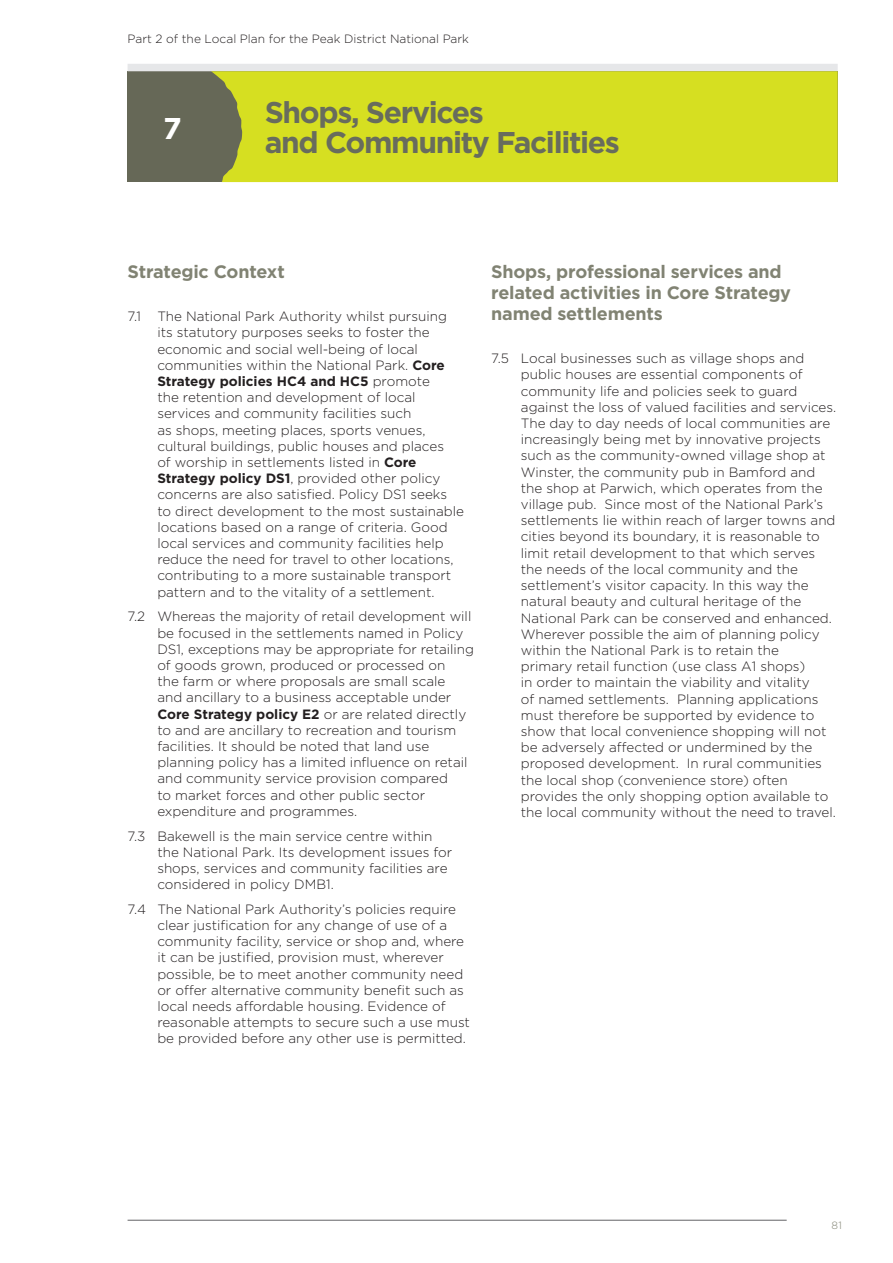
<style>
.page{position:relative;width:893px;height:1263px;background:#fff}
.page>*{position:absolute;margin:0;border:0;box-sizing:border-box;transform-origin:0 0}
.t1{font:700 30px/30px "Gotham";letter-spacing:-.045em;color:#686c5d}
.t2{font:700 30px "Gotham";color:#fff}
.t3{font:700 18px/21px "Gotham";letter-spacing:-.015em;color:#818373}
.t4{font:300 13.5px/16.2px "Gotham";color:#231f20}
.t5{font:300 12px "Gotham";color:#231f20}
.t6{font:300 10.5px "Gotham";color:#818373}
.s1{font-weight:700}
</style>
<div class="page">
<hr style="left:128px;top:1220px;width:659px;height:1px;background:#636366">
<div style="left:128px;top:72px;width:710px;height:110px;background:#666857"></div>
<div style="left:128px;top:64px;width:710px;height:7px;background:#e6e7e9"></div>
<div style="left:211px;top:71px;width:627px;height:111px;background:#d6df21"></div>
<p class="t5" style="left:128px;top:31px;width:343px">Part 2 of the Local Plan for the Peak District National Park</p>
<h1 class="t2" style="left:163px;top:108px;width:20px">7</h1>
<h1 class="t1" style="left:265px;top:98px;width:357px">Shops, Services<br>and Community Facilities</h1>
<h2 class="t3" style="left:128px;top:261px;width:159px">Strategic Context</h2>
<p class="t4" style="left:157px;top:308px;width:308px;text-indent:-30px">7.1 The National Park Authority whilst pursuing its statutory purposes seeks to foster the economic and social well-being of local communities within the National Park. <span class="s1">Core Strategy policies HC4 and HC5</span> promote<br>the retention and development of local services and community facilities such<br>as shops, meeting places, sports venues, cultural buildings, public houses and places<br>of worship in settlements listed in <span class="s1">Core Strategy policy DS1</span>, provided other policy concerns are also satisfied. Policy DS1 seeks to direct development to the most sustainable locations based on a range of criteria. Good local services and community facilities help reduce the need for travel to other locations, contributing to a more sustainable transport pattern and to the vitality of a settlement.</p>
<p class="t4" style="left:157px;top:608px;width:318px;text-indent:-30px">7.2 Whereas the majority of retail development will be focused in the settlements named in Policy DS1, exceptions may be appropriate for retailing of goods grown, produced or processed on<br>the farm or where proposals are small scale<br>and ancillary to a business acceptable under <span class="s1">Core Strategy policy E2</span> or are related directly to and are ancillary to recreation and tourism facilities. It should be noted that land use planning policy has a limited influence on retail and community service provision compared<br>to market forces and other public sector expenditure and programmes.</p>
<p class="t4" style="left:157px;top:827px;width:296px;text-indent:-30px">7.3 Bakewell is the main service centre within the National Park. Its development issues for shops, services and community facilities are considered in policy DMB1.</p>
<p class="t4" style="left:157px;top:901px;width:314px;text-indent:-30px">7.4 The National Park Authority’s policies require clear justification for any change of use of a community facility, service or shop and, where it can be justified, provision must, wherever possible, be to meet another community need or offer alternative community benefit such as local needs affordable housing. Evidence of reasonable attempts to secure such a use must be provided before any other use is permitted.</p>
<h2 class="t3" style="left:491px;top:261px;width:301px">Shops, professional services and related activities in Core Strategy named settlements</h2>
<p class="t4" style="left:521px;top:350px;width:317px;text-indent:-30px">7.5 Local businesses such as village shops and public houses are essential components of community life and policies seek to guard against the loss of valued facilities and services.<br>The day to day needs of local communities are increasingly being met by innovative projects such as the community-owned village shop at Winster, the community pub in Bamford and the shop at Parwich, which operates from the village pub. Since most of the National Park’s settlements lie within reach of larger towns and cities beyond its boundary, it is reasonable to limit retail development to that which serves the needs of the local community and the settlement’s visitor capacity. In this way the natural beauty and cultural heritage of the National Park can be conserved and enhanced.<br>Wherever possible the aim of planning policy within the National Park is to retain the<br>primary retail function (use class A1 shops)<br>in order to maintain the viability and vitality<br>of named settlements. Planning applications must therefore be supported by evidence to show that local convenience shopping will not be adversely affected or undermined by the proposed development. In rural communities the local shop (convenience store) often provides the only shopping option available to the local community without the need to travel.</p>
<p class="t6" style="left:831px;top:1218px;width:12px">81</p>
</div>
